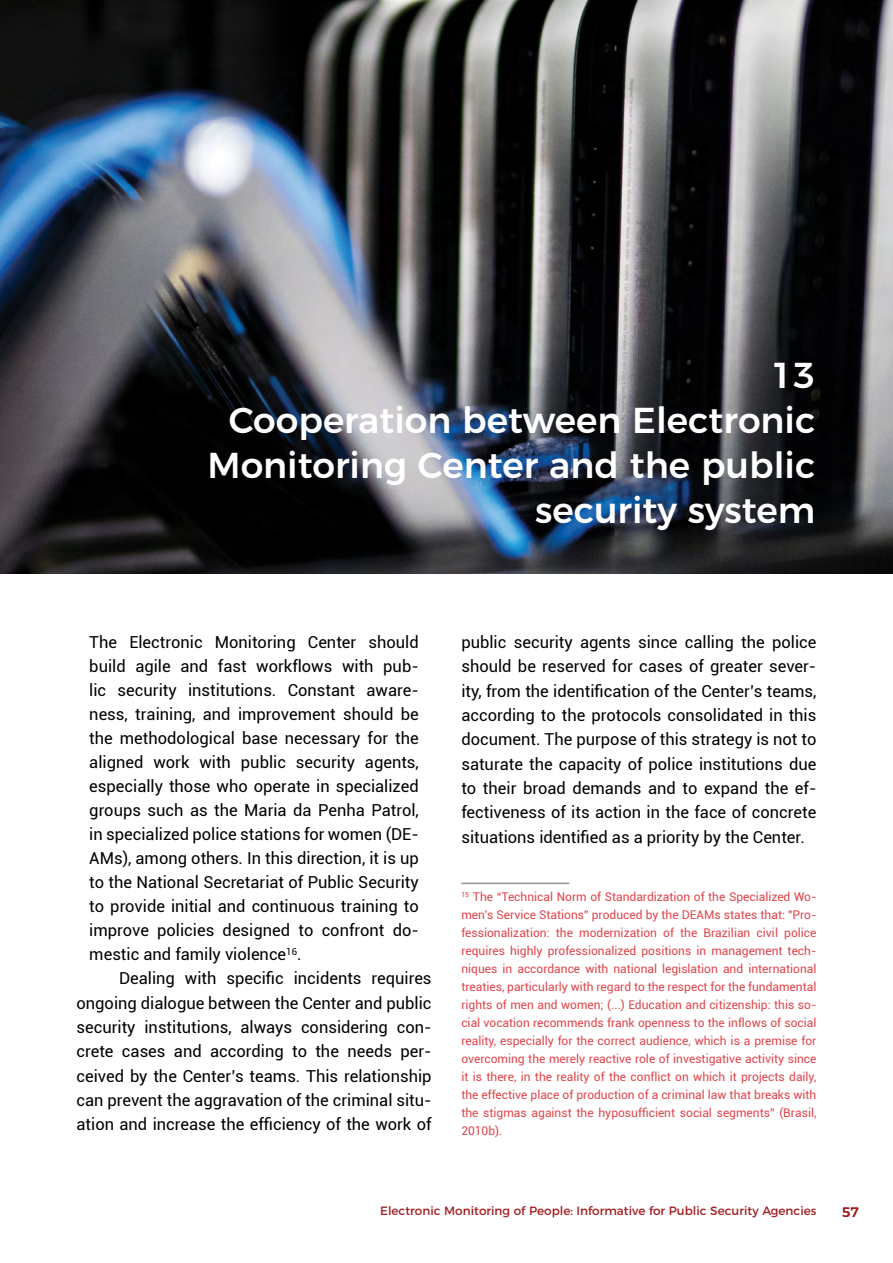
<style>
.page{position:relative;width:893px;height:1263px;background:#fff}
.page>*{position:absolute;margin:0;border:0;box-sizing:border-box;transform-origin:0 0}
.t1{font:500 36px/45px "Montserrat";color:#fff;text-align:right}
.t2{font:16.5px/24.3px "Roboto";color:#000;text-align:justify}
.t3{font:13.5px "Montserrat";color:#a11d20}
.t4{font:12px/18px "Roboto";color:#df454b;text-align:justify}
.t5{font:12px "Montserrat";color:#a11d20}
</style>
<div class="page">
<img style="left:0;top:0;width:893px;height:573px">
<hr style="left:461px;top:883px;width:108px;height:1px;background:#939598">
<h1 class="t1" style="left:207px;top:350px;width:609px">13<br>Cooperation between Electronic<br>Monitoring Center and the public security system</h1>
<p class="t2" style="left:89px;top:630px;width:331px">The Electronic Monitoring Center should build agile and fast workflows with pub&shy;lic security institutions. Constant aware&shy;ness, training, and improvement should be the methodological base necessary for the aligned work with public security agents, especially those who operate in specialized groups such as the Maria da Penha Patrol, in specialized police stations for women (DE-AMs), among others. In this direction, it is up to the National Secretariat of Public Security to provide initial and continuous training to improve policies designed to confront do&shy;mestic and family violence<sup>16</sup>.</p>
<p class="t2" style="left:77px;top:966px;width:357px;text-indent:43px">Dealing with specific incidents requires ongoing dialogue between the Center and public security institutions, always considering con&shy;crete cases and according to the needs per&shy;ceived by the Center’s teams. This relationship can prevent the aggravation of the criminal situ&shy;ation and increase the efficiency of the work of</p>
<p class="t2" style="left:461px;top:629px;width:357px">public security agents since calling the police should be reserved for cases of greater sever&shy;ity, from the identification of the Center’s teams, according to the protocols consolidated in this document. The purpose of this strategy is not to saturate the capacity of police institutions due to their broad demands and to expand the ef&shy;fectiveness of its action in the face of concrete situations identified as a priority by the Center.<sup>15</sup></p>
<p class="t4" style="left:461px;top:888px;width:357px"><sup>15</sup> The “Technical Norm of Standardization of the Specialized Wo&shy;men's Service Stations” produced by the DEAMs states that: "Pro&shy;fessionalization: the modernization of the Brazilian civil police requires highly professionalized positions in management tech&shy;niques in accordance with national legislation and international treaties, particularly with regard to the respect for the fundamental rights of men and women; (...) Education and citizenship: this so&shy;cial vocation recommends frank openness to the inflows of social reality, especially for the correct audience, which is a premise for overcoming the merely reactive role of investigative activity since it is there, in the reality of the conflict on which it projects daily, the effective place of production of a criminal law that breaks with the stigmas against the hyposufficient social segments” (Brasil, 2010b).</p>
<p class="t5" style="left:380px;top:1201px;width:438px">Electronic Monitoring of People: Informative for Public Security Agencies</p>
<p class="t3" style="left:842px;top:1201px;width:18px">57</p>
</div>
